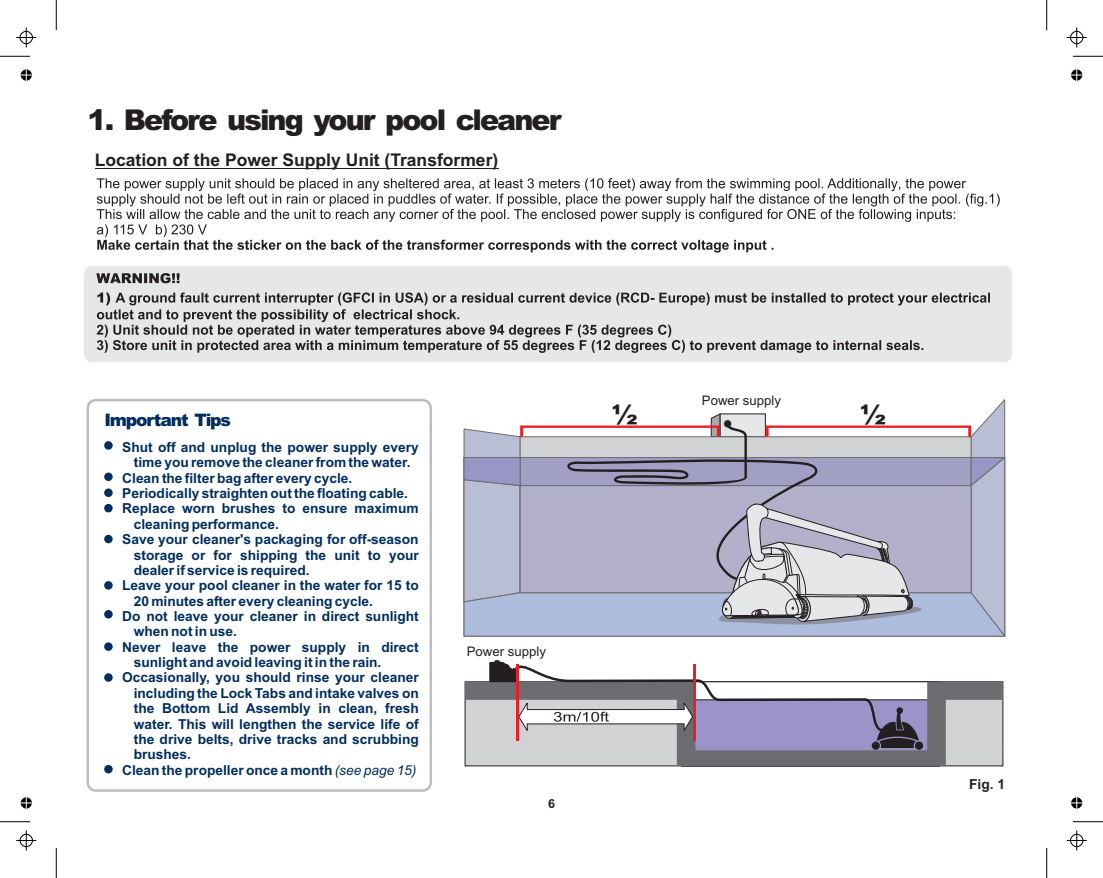
<style>
.page{position:relative;width:1103px;height:878px;background:#fff}
.page>*{position:absolute;margin:0;border:0;box-sizing:border-box;transform-origin:0 0}
.t1{font:italic 900 28.62px "Arial";letter-spacing:-.065em;color:#231f20}
.t2{font:italic 900 26.75px "Arial";color:#231f20}
.t3{font:700 17.5px "Arial";color:#231f20}
.t4{font:italic 900 17.12px "Arial";letter-spacing:-.065em;color:#002e5e}
.t5{font:700 13.75px "Arial";color:#002e5e}
.t6{font:700 13.75px "Arial";color:#231f20}
.t7{font:13.12px "Arial";color:#231f20}
.t8{font:700 12.5px "Arial";color:#231f20}
.s1{font-weight:400;font-style:italic}
</style>
<div class="page">
<div style="left:84px;top:266px;width:928px;height:96px;background:#e6e7e9;border-radius:8px"></div>
<div style="left:86px;top:399px;width:346px;height:392px;background:#fff;border:3px solid #bcbdc0;border-radius:8px"></div>
<hr style="left:95px;top:168px;width:403px;height:1px;background:#231f20">
<svg style="left:97px;top:178px;width:902px;height:72px"></svg>
<svg style="left:96px;top:240px;width:677px;height:44px"></svg>
<svg style="left:97px;top:292px;width:893px;height:61px"></svg>
<svg style="left:465px;top:681px;width:537px;height:84px;background:#b3b4b6"></svg>
<svg style="left:463px;top:399px;width:542px;height:238px;background:#babacd"></svg>
<svg style="left:489px;top:660px;width:450px;height:106px"></svg>
<div style="left:104px;top:441px;width:9px;height:8px;background:#002e5e;border-radius:50%"></div>
<hr style="left:516px;top:664px;width:2px;height:77px;background:#ee1d23">
<hr style="left:693px;top:664px;width:2px;height:77px;background:#ee1d23">
<div style="left:104px;top:472px;width:9px;height:9px;background:#002e5e;border-radius:50%"></div>
<div style="left:104px;top:488px;width:9px;height:9px;background:#002e5e;border-radius:50%"></div>
<div style="left:104px;top:504px;width:9px;height:8px;background:#002e5e;border-radius:50%"></div>
<div style="left:104px;top:535px;width:9px;height:8px;background:#002e5e;border-radius:50%"></div>
<div style="left:104px;top:581px;width:9px;height:8px;background:#002e5e;border-radius:50%"></div>
<div style="left:104px;top:610px;width:9px;height:8px;background:#002e5e;border-radius:50%"></div>
<div style="left:104px;top:642px;width:9px;height:9px;background:#002e5e;border-radius:50%"></div>
<div style="left:104px;top:673px;width:9px;height:8px;background:#002e5e;border-radius:50%"></div>
<div style="left:104px;top:765px;width:9px;height:8px;background:#002e5e;border-radius:50%"></div>
<hr style="left:0;top:821px;width:30px;height:1px;background:#000">
<hr style="left:56px;top:848px;width:1px;height:30px;background:#000">
<hr style="left:0;top:56px;width:30px;height:1px;background:#000">
<hr style="left:56px;top:0;width:1px;height:30px;background:#000">
<hr style="left:1072px;top:56px;width:30px;height:1px;background:#000">
<hr style="left:1046px;top:0;width:1px;height:30px;background:#000">
<hr style="left:1072px;top:821px;width:30px;height:1px;background:#000">
<hr style="left:1046px;top:848px;width:1px;height:30px;background:#000">
<svg style="left:16px;top:830px;width:20px;height:20px"></svg>
<svg style="left:16px;top:28px;width:20px;height:20px"></svg>
<svg style="left:1066px;top:28px;width:20px;height:20px"></svg>
<svg style="left:1066px;top:830px;width:20px;height:20px"></svg>
<svg style="left:20px;top:796px;width:13px;height:14px"></svg>
<svg style="left:20px;top:68px;width:13px;height:14px"></svg>
<svg style="left:1070px;top:68px;width:13px;height:14px"></svg>
<svg style="left:1070px;top:796px;width:13px;height:14px"></svg>
<h1 class="t1" style="left:87px;top:110px;width:475px">1. Before using your pool cleaner</h1>
<p class="t3" style="left:95px;top:153px;width:405px">Location of the Power Supply Unit (Transformer)</p>
<p class="t4" style="left:104px;top:414px;width:128px">Important Tips</p>
<p class="t5" style="left:122px;top:442px;width:298px">Shut off and unplug the power supply every</p>
<p class="t5" style="left:134px;top:457px;width:278px">time you remove the cleaner from the water.</p>
<p class="t5" style="left:122px;top:472px;width:232px">Clean the filter bag after every cycle.</p>
<p class="t5" style="left:122px;top:488px;width:287px">Periodically straighten out the floating cable.</p>
<p class="t5" style="left:122px;top:503px;width:298px">Replace worn brushes to ensure maximum</p>
<p class="t5" style="left:134px;top:518px;width:147px">cleaning performance.</p>
<p class="t5" style="left:122px;top:534px;width:298px">Save your cleaner's packaging for off-season</p>
<p class="t5" style="left:134px;top:549px;width:286px">storage or for shipping the unit to your</p>
<p class="t5" style="left:134px;top:565px;width:177px">dealer if service is required.</p>
<p class="t5" style="left:122px;top:580px;width:298px">Leave your pool cleaner in the water for 15 to</p>
<p class="t5" style="left:134px;top:595px;width:241px">20 minutes after every cleaning cycle.</p>
<p class="t5" style="left:122px;top:611px;width:298px">Do not leave your cleaner in direct sunlight</p>
<p class="t5" style="left:134px;top:626px;width:105px">when not in use.</p>
<p class="t5" style="left:122px;top:641px;width:298px">Never leave the power supply in direct</p>
<p class="t5" style="left:134px;top:657px;width:249px">sunlight and avoid leaving it in the rain.</p>
<p class="t5" style="left:122px;top:672px;width:298px">Occasionally, you should rinse your cleaner</p>
<p class="t5" style="left:134px;top:687px;width:286px">including the Lock Tabs and intake valves on</p>
<p class="t5" style="left:134px;top:703px;width:286px">the Bottom Lid Assembly in clean, fresh</p>
<p class="t5" style="left:134px;top:718px;width:286px">water. This will lengthen the service life of</p>
<p class="t5" style="left:134px;top:734px;width:286px">the drive belts, drive tracks and scrubbing</p>
<p class="t5" style="left:134px;top:749px;width:59px">brushes.</p>
<p class="t5" style="left:122px;top:764px;width:296px">Clean the propeller once a month <span class="s1">(see page 15)</span></p>
<p class="t7" style="left:467px;top:646px;width:81px">Power supply</p>
<p class="t8" style="left:548px;top:799px;width:8px">6</p>
<p class="t7" style="left:702px;top:395px;width:81px">Power supply</p>
<h2 class="t2" style="left:611px;top:404px;width:28px">½</h2>
<h2 class="t2" style="left:859px;top:404px;width:28px">½</h2>
<p class="t6" style="left:969px;top:778px;width:37px">Fig. 1</p>
</div>
